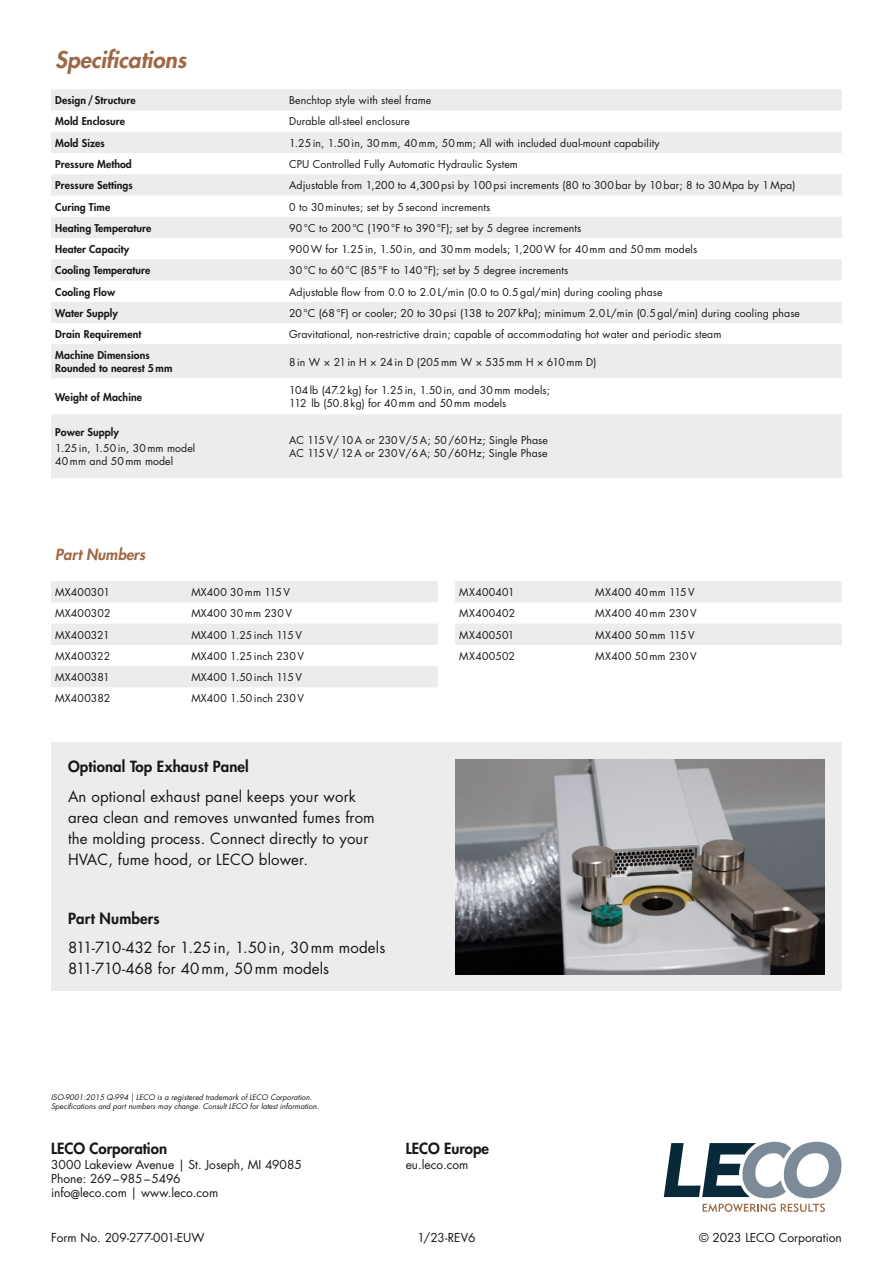
<style>
.page{position:relative;width:893px;height:1263px;background:#fff}
.page>*{position:absolute;margin:0;border:0;box-sizing:border-box;transform-origin:0 0}
.t1{font:italic 800 22.5px "Futura Std";color:#9e6846}
.t2{font:15px/21px "Futura Std";letter-spacing:.01em;color:#181716}
.t3{font:800 15px "Futura Std";letter-spacing:.01em;color:#181716}
.t4{font:italic 800 15px "Futura Std";color:#9e6846}
.t5{font:12px/14.2px "Futura Std";color:#181716}
.t6{font:10.5px/13.5px "Futura Std";letter-spacing:.01em;color:#181716}
.t7{font:800 10.5px/13.5px "Futura Std";letter-spacing:.01em;color:#181716}
.t8{font:italic 7.5px/9px "Futura Std";color:#181716}
</style>
<div class="page">
<div style="left:51px;top:743px;width:791px;height:248px;background:#ececec"></div>
<svg style="left:51px;top:89px;width:791px;height:389px;fill:#ececec"></svg>
<svg style="left:51px;top:581px;width:387px;height:106px"></svg>
<svg style="left:455px;top:581px;width:387px;height:64px"></svg>
<img style="left:455px;top:760px;width:370px;height:214px">
<svg style="left:664px;top:1142px;width:177px;height:70px"></svg>
<h1 class="t1" style="left:55px;top:45px;width:132px">Specifications</h1>
<p class="t7" style="left:55px;top:94px;width:82px">Design / Structure</p>
<p class="t6" style="left:289px;top:94px;width:144px">Benchtop style with steel frame</p>
<p class="t7" style="left:55px;top:115px;width:71px">Mold Enclosure</p>
<p class="t6" style="left:289px;top:115px;width:122px">Durable all-steel enclosure</p>
<p class="t7" style="left:55px;top:136px;width:51px">Mold Sizes</p>
<p class="t6" style="left:289px;top:136px;width:372px">1.25in, 1.50in, 30mm, 40mm, 50mm; All with included dual-mount capability</p>
<p class="t7" style="left:55px;top:157px;width:78px">Pressure Method</p>
<p class="t6" style="left:289px;top:158px;width:230px">CPU Controlled Fully Automatic Hydraulic System</p>
<p class="t7" style="left:55px;top:179px;width:79px">Pressure Settings</p>
<p class="t6" style="left:289px;top:179px;width:508px">Adjustable from 1,200 to 4,300psi by 100psi increments (80 to 300bar by 10bar; 8 to 30Mpa by 1Mpa)</p>
<p class="t7" style="left:55px;top:200px;width:57px">Curing Time</p>
<p class="t6" style="left:289px;top:200px;width:203px">0 to 30minutes; set by 5second increments</p>
<p class="t7" style="left:55px;top:221px;width:98px">Heating Temperature</p>
<p class="t6" style="left:289px;top:221px;width:294px">90°C to 200°C (190°F to 390°F); set by 5 degree increments</p>
<p class="t7" style="left:55px;top:242px;width:76px">Heater Capacity</p>
<p class="t6" style="left:289px;top:243px;width:410px">900W for 1.25in, 1.50in, and 30mm models; 1,200W for 40mm and 50mm models</p>
<p class="t7" style="left:55px;top:264px;width:97px">Cooling Temperature</p>
<p class="t6" style="left:289px;top:264px;width:281px">30°C to 60°C (85°F to 140°F); set by 5 degree increments</p>
<p class="t7" style="left:55px;top:285px;width:61px">Cooling Flow</p>
<p class="t6" style="left:289px;top:285px;width:375px">Adjustable flow from 0.0 to 2.0L/min (0.0 to 0.5gal/min) during cooling phase</p>
<p class="t7" style="left:55px;top:306px;width:64px">Water Supply</p>
<p class="t6" style="left:289px;top:306px;width:512px">20°C (68°F) or cooler; 20 to 30psi (138 to 207kPa); minimum 2.0L/min (0.5gal/min) during cooling phase</p>
<p class="t7" style="left:55px;top:327px;width:88px">Drain Requirement</p>
<p class="t6" style="left:289px;top:328px;width:434px">Gravitational, non-restrictive drain; capable of accommodating hot water and periodic steam</p>
<p class="t7" style="left:55px;top:348px;width:119px">Machine Dimensions<br>Rounded to nearest 5 mm</p>
<p class="t6" style="left:289px;top:355px;width:309px">8in W × 21in H × 24in D (205mm W × 535mm H × 610mm D)</p>
<p class="t7" style="left:55px;top:390px;width:88px">Weight of Machine</p>
<p class="t6" style="left:289px;top:383px;width:262px">104lb (47.2kg) for 1.25in, 1.50in, and 30mm models;<br>112 lb (50.8kg) for 40mm and 50mm models</p>
<p class="t7" style="left:55px;top:425px;width:65px">Power Supply</p>
<p class="t6" style="left:55px;top:441px;width:141px">1.25in, 1.50in, 30mm model<br>40mm and 50mm model</p>
<p class="t6" style="left:289px;top:433px;width:260px">AC 115V/10A or 230V/5A; 50/60 Hz; Single Phase<br>AC 115V/12A or 230V/6A; 50/60 Hz; Single Phase</p>
<h2 class="t4" style="left:55px;top:545px;width:92px">Part Numbers</h2>
<p class="t6" style="left:55px;top:585px;width:56px">MX400301</p>
<p class="t6" style="left:191px;top:585px;width:100px">MX400 30mm 115V</p>
<p class="t6" style="left:55px;top:607px;width:57px">MX400302</p>
<p class="t6" style="left:191px;top:607px;width:102px">MX400 30mm 230V</p>
<p class="t6" style="left:55px;top:628px;width:56px">MX400321</p>
<p class="t6" style="left:191px;top:628px;width:112px">MX400 1.25inch 115V</p>
<p class="t6" style="left:55px;top:649px;width:56px">MX400322</p>
<p class="t6" style="left:191px;top:649px;width:114px">MX400 1.25inch 230V</p>
<p class="t6" style="left:55px;top:671px;width:56px">MX400381</p>
<p class="t6" style="left:191px;top:671px;width:112px">MX400 1.50inch 115V</p>
<p class="t6" style="left:55px;top:692px;width:56px">MX400382</p>
<p class="t6" style="left:191px;top:692px;width:114px">MX400 1.50inch 230V</p>
<h2 class="t3" style="left:68px;top:757px;width:182px">Optional Top Exhaust Panel</h2>
<h2 class="t2" style="left:68px;top:786px;width:308px">An optional exhaust panel keeps your work area clean and removes unwanted fumes from the molding process. Connect directly to your HVAC, fume hood, or LECO blower.</h2>
<h2 class="t3" style="left:68px;top:908px;width:93px">Part Numbers</h2>
<h2 class="t2" style="left:68px;top:937px;width:319px">811-710-432 for 1.25in, 1.50in, 30mm models<br>811-710-468 for 40mm, 50mm models</h2>
<p class="t8" style="left:51px;top:1093px;width:269px">ISO-9001:2015 Q-994 | LECO is a registered trademark of LECO Corporation.<br>Specifications and part numbers may change. Consult LECO for latest information.</p>
<p class="t6" style="left:459px;top:585px;width:57px">MX400401</p>
<p class="t6" style="left:595px;top:585px;width:101px">MX400 40mm 115V</p>
<p class="t6" style="left:459px;top:607px;width:58px">MX400402</p>
<p class="t6" style="left:595px;top:607px;width:103px">MX400 40mm 230V</p>
<p class="t6" style="left:459px;top:628px;width:57px">MX400501</p>
<p class="t6" style="left:595px;top:628px;width:101px">MX400 50mm 115V</p>
<p class="t6" style="left:459px;top:649px;width:57px">MX400502</p>
<p class="t6" style="left:595px;top:649px;width:103px">MX400 50mm 230V</p>
<h2 class="t3" style="left:51px;top:1139px;width:118px">LECO Corporation</h2>
<p class="t5" style="left:51px;top:1157px;width:252px">3000 Lakeview Avenue | St. Joseph, MI 49085<br>Phone: 269–985–5496<br>info@leco.com | www.leco.com</p>
<p class="t5" style="left:51px;top:1230px;width:155px">Form No. 209-277-001-EUW</p>
<p class="t5" style="left:417px;top:1230px;width:60px">1/23-REV6</p>
<p class="t5" style="left:699px;top:1230px;width:144px">© 2023 LECO Corporation</p>
<h2 class="t3" style="left:406px;top:1139px;width:85px">LECO Europe</h2>
<p class="t5" style="left:406px;top:1157px;width:64px">eu.leco.com</p>
</div>
